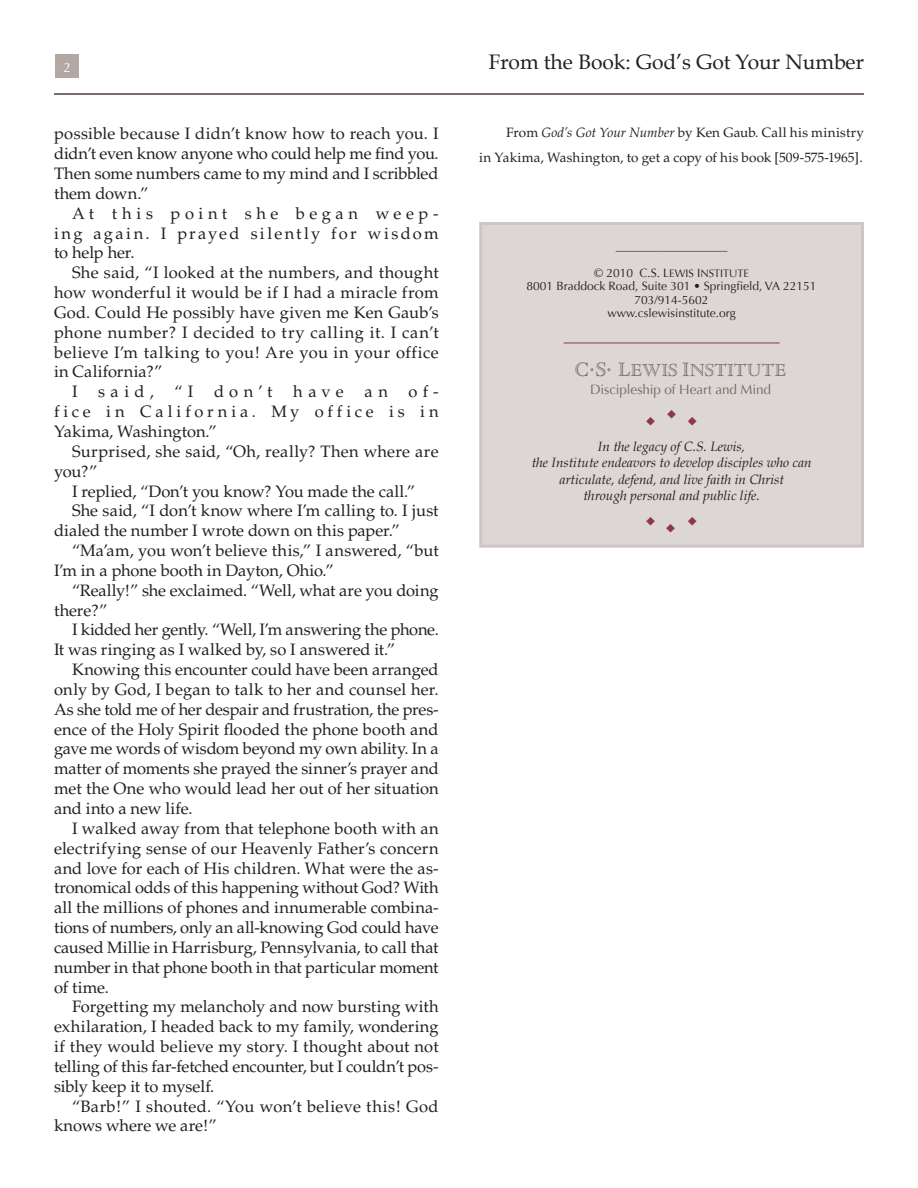
<style>
.page{position:relative;width:918px;height:1188px;background:#fff}
.page>*{position:absolute;margin:0;border:0;box-sizing:border-box;transform-origin:0 0}
.t1{font:21px "Book Antiqua";color:#231f20}
.Body_Text{font:18.9px "Cloister Std Open Face SC900";letter-spacing:.005em;color:#776762}
.Body_Text-2{font:16.5px/19.8px "Palatino";color:#231f20;text-align:justify}
.Body_Text-3{font:16.5px/19.8px "Palatino";letter-spacing:.02em;color:#231f20}
.t2{font:italic 13.5px "Book Antiqua";color:#231f20}
.Endnote{font:13.5px/24.9px "Palatino";letter-spacing:.005em;color:#231f20;text-align:right}
.Body_Text-4{font:13.5px "Optima";letter-spacing:-.005em;color:#776762}
.t3{font:13.5px "Optima";color:#fff}
.t4{font:12px "Optima";color:#231f20}
.t5{font:10.8px "Optima Regular SC900";color:#231f20}
.s1{font-style:italic}
.s2{font-family:"Optima";font-size:12px}
.s3{font-size:12px}
.s4{font-size:21px}
</style>
<div class="page">
<div style="left:55px;top:54px;width:24px;height:24px;background:#b3a8a4"></div>
<hr style="left:54px;top:94px;width:810px;height:1px;background:#776762">
<div style="left:479px;top:222px;width:385px;height:326px;background:#dcd7d4;border:3px solid #cec6c3"></div>
<hr style="left:564px;top:343px;width:216px;height:1px;background:#8d3747">
<p class="t3" style="left:63px;top:60px;width:9px">2</p>
<p class="t1" style="left:489px;top:49px;width:377px">From the Book: God’s Got Your Number</p>
<p class="Body_Text-2" style="left:54px;top:124px;width:386px">possible because I didn’t know how to reach you. I didn’t even know anyone who could help me find you.<br>Then some numbers came to my mind and I scribbled them down.”</p>
<p class="Body_Text-2" style="left:54px;top:204px;width:386px;text-indent:18px">At this point she began weep&shy;ing again. I prayed silently for wisdom to help her.</p>
<p class="Body_Text-2" style="left:54px;top:263px;width:386px;text-indent:18px">She said, “I looked at the numbers, and thought how wonderful it would be if I had a miracle from God. Could He possibly have given me Ken Gaub’s phone number? I decided to try calling it. I can’t believe I’m talking to you! Are you in your office in California?”</p>
<p class="Body_Text-2" style="left:54px;top:382px;width:386px;text-indent:18px">I said, “I don’t have an of&shy;fice in California. My office is in Yakima, Washington.”</p>
<p class="Body_Text-3" style="left:54px;top:442px;width:386px;text-indent:18px">Surprised, she said, “Oh, really? Then where are you?”</p>
<p class="Body_Text-2" style="left:72px;top:481px;width:345px">I replied, “Don’t you know? You made the call.”</p>
<p class="Body_Text-2" style="left:54px;top:501px;width:386px;text-indent:18px">She said, “I don’t know where I’m calling to. I just dialed the number I wrote down on this paper.”</p>
<p class="Body_Text-2" style="left:54px;top:541px;width:386px;text-indent:18px">“Ma’am, you won’t believe this,” I answered, “but<br>I’m in a phone booth in Dayton, Ohio.”</p>
<p class="Body_Text-2" style="left:54px;top:581px;width:386px;text-indent:18px">“Really!” she exclaimed. “Well, what are you doing there?”</p>
<p class="Body_Text-2" style="left:54px;top:620px;width:386px;text-indent:18px">I kidded her gently. “Well, I’m answering the phone.<br>It was ringing as I walked by, so I answered it.”</p>
<p class="Body_Text-2" style="left:54px;top:660px;width:386px;text-indent:18px">Knowing this encounter could have been arranged only by God, I began to talk to her and counsel her.<br>As she told me of her despair and frustration, the pres&shy;ence of the Holy Spirit flooded the phone booth and gave me words of wisdom beyond my own ability. In a matter of moments she prayed the sinner’s prayer and met the One who would lead her out of her situation and into a new life.</p>
<p class="Body_Text-2" style="left:54px;top:819px;width:386px;text-indent:18px">I walked away from that telephone booth with an electrifying sense of our Heavenly Father’s concern and love for each of His children. What were the as&shy;tronomical odds of this happening without God? With all the millions of phones and innumerable combina&shy;tions of numbers, only an all-knowing God could have caused Millie in Harrisburg, Pennsylvania, to call that number in that phone booth in that particular moment of time.</p>
<p class="Body_Text-2" style="left:54px;top:997px;width:386px;text-indent:18px">Forgetting my melancholy and now bursting with exhilaration, I headed back to my family, wondering if they would believe my story. I thought about not telling of this far-fetched encounter, but I couldn’t pos&shy;sibly keep it to myself.</p>
<p class="Body_Text-2" style="left:54px;top:1096px;width:386px;text-indent:18px">“Barb!” I shouted. “You won’t believe this! God knows where we are!”</p>
<p class="Endnote" style="left:479px;top:120px;width:386px">From <span class="s1">God’s Got Your Number</span> by Ken Gaub. Call his ministry<br>in Yakima, Washington, to get a copy of his book [509-575-1965].</p>
<p class="t4" style="left:616px;top:239px;width:113px">___________________</p>
<p class="t5" style="left:594px;top:267px;width:156px"><span class="s2">© 2010</span> <span class="s3">C.S. L</span>EWIS <span class="s3">I</span> NSTITUTE</p>
<p class="t4" style="left:527px;top:279px;width:291px">8001 Braddock Road, Suite 301 • Springfield, VA 22151</p>
<p class="t4" style="left:635px;top:293px;width:76px">703/914-5602</p>
<p class="t4" style="left:607px;top:306px;width:130px">www.cslewisinstitute.org</p>
<p class="Body_Text" style="left:575px;top:359px;width:213px"><span class="s4">C</span><sup>.</sup><span class="s4">S</span><sup>.</sup> <span class="s4">L</span>EWIS <span class="s4">I</span>NSTITUTE</p>
<p class="Body_Text-4" style="left:590px;top:381px;width:182px">Discipleship of Heart and Mind</p>
<p class="t2" style="left:598px;top:438px;width:149px">In the legacy of C.S. Lewis,</p>
<p class="t2" style="left:532px;top:455px;width:281px">the Institute endeavors to develop disciples who can</p>
<p class="t2" style="left:559px;top:471px;width:226px">articulate, defend, and live faith in Christ</p>
<p class="t2" style="left:583px;top:488px;width:178px">through personal and public life.</p>
</div>
